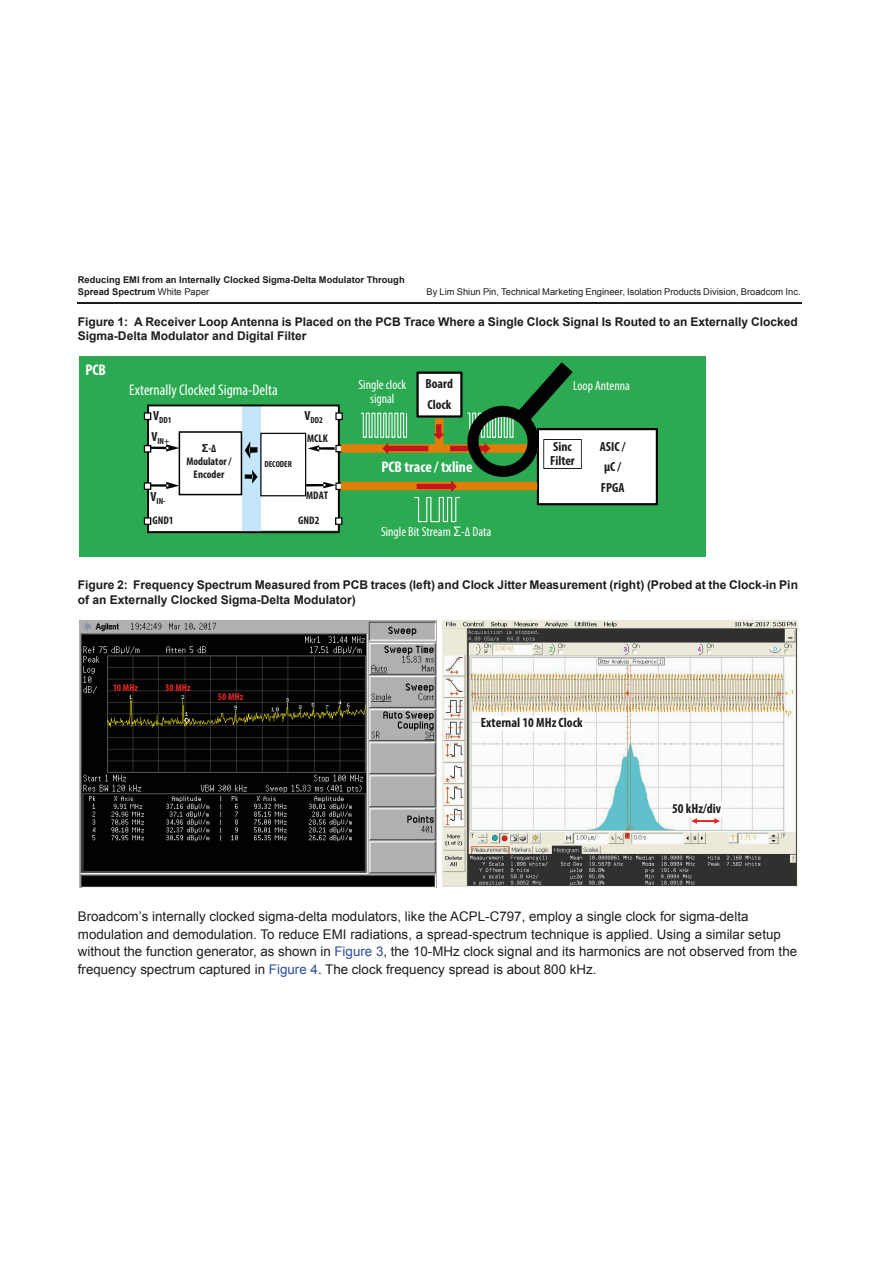
<style>
.page{position:relative;width:893px;height:1263px;background:#fff}
.page>*{position:absolute;margin:0;border:0;box-sizing:border-box;transform-origin:0 0}
.t1{font:condensed 15.45px "Myriad Pro";color:#fff}
.t2{font:700 condensed 15.45px "Myriad Pro";color:#fff}
.t3{font:700 condensed 13.5px "Myriad Pro";color:#1d1d1b}
.t4{font:13.35px/17.4px "Arial";letter-spacing:.005em;color:#1d1d1b}
.t5{font:condensed 13.2px/14.4px "Myriad Pro";color:#fff;text-align:center}
.t6{font:700 condensed 13.2px/21px "Myriad Pro";color:#1d1d1b}
.t7{font:700 12px/14.7px "Arial";color:#1d1d1b}
.t8{font:700 condensed 11.1px/13.2px "Myriad Pro";color:#1d1d1b;text-align:center}
.t9{font:700 condensed 10.05px "Myriad Pro";color:#e52521}
.t10{font:700 9.3px/12px "Arial";color:#1d1d1b}
.t11{font:9.3px "Arial";letter-spacing:.005em;color:#1d1d1b}
.t12{font:700 condensed 8.85px "Myriad Pro";color:#1d1d1b}
.s1{font-weight:400}
.s2{font-family:"Arial";font-stretch:normal}
.s3{color:#2c4b9b}
</style>
<div class="page">
<hr style="left:78px;top:302px;width:723px;height:2px;background:#1d1d1b">
<div style="left:79px;top:356px;width:626px;height:201px;background:#2baa52"></div>
<svg style="left:144px;top:363px;width:514px;height:170px"></svg>
<img style="left:443px;top:620px;width:354px;height:266px">
<div style="left:481px;top:716px;width:103px;height:14px;background:#fff"></div>
<img style="left:79px;top:620px;width:357px;height:268px">
<svg style="left:691px;top:818px;width:29px;height:6px"></svg>
<div style="left:672px;top:802px;width:50px;height:15px;background:#fff"></div>
<p class="t10" style="left:78px;top:274px;width:328px">Reducing EMI from an Internally Clocked Sigma-Delta Modulator Through<br>Spread Spectrum <span class="s1">White Paper</span></p>
<p class="t11" style="left:426px;top:286px;width:376px">By Lim Shiun Pin, Technical Marketing Engineer, Isolation Products Division, Broadcom Inc.</p>
<p class="t7" style="left:78px;top:314px;width:721px">Figure 1: A Receiver Loop Antenna is Placed on the PCB Trace Where a Single Clock Signal Is Routed to an Externally Clocked<br>Sigma-Delta Modulator and Digital Filter</p>
<p class="t2" style="left:85px;top:361px;width:22px">PCB</p>
<p class="t1" style="left:129px;top:380px;width:150px">Externally Clocked Sigma-Delta</p>
<p class="t6" style="left:425px;top:373px;width:29px">Board<br>Clock</p>
<p class="t5" style="left:359px;top:377px;width:49px">Single clock signal</p>
<p class="t12" style="left:153px;top:414px;width:20px"><sup>V</sup>DD1</p>
<p class="t12" style="left:305px;top:414px;width:20px"><sup>V</sup>DD2</p>
<p class="t8" style="left:307px;top:432px;width:22px">MCLK</p>
<p class="t12" style="left:151px;top:436px;width:20px"><sup>V</sup>IN+</p>
<p class="t8" style="left:186px;top:441px;width:47px"><span class="s2">گ</span> Δ-<br>Modulator /<br>Encoder</p>
<p class="t12" style="left:264px;top:458px;width:29px">DECODER</p>
<p class="t2" style="left:381px;top:458px;width:93px">PCB trace / txline</p>
<p class="t12" style="left:150px;top:496px;width:17px"><sup>V</sup>IN-</p>
<p class="t8" style="left:153px;top:513px;width:23px">GND1</p>
<p class="t8" style="left:306px;top:489px;width:23px">MDAT</p>
<p class="t8" style="left:298px;top:513px;width:23px">GND2</p>
<p class="t5" style="left:381px;top:525px;width:112px">Single Bit Stream <span class="s2">گ</span>-Δ Data</p>
<p class="t5" style="left:573px;top:379px;width:58px">Loop Antenna</p>
<p class="t6" style="left:550px;top:439px;width:26px;line-height:14.2px">Sinc<br>Filter</p>
<p class="t6" style="left:600px;top:435px;width:27px">ASIC / μC /<br>FPGA</p>
<p class="t7" style="left:78px;top:578px;width:722px">Figure 2: Frequency Spectrum Measured from PCB traces (left) and Clock Jitter Measurement (right) (Probed at the Clock-in Pin of an Externally Clocked Sigma-Delta Modulator)</p>
<p class="t9" style="left:113px;top:681px;width:27px">10 MHz</p>
<p class="t9" style="left:165px;top:681px;width:27px">30 MHz</p>
<p class="t9" style="left:218px;top:691px;width:27px">50 MHz</p>
<p class="t3" style="left:481px;top:714px;width:103px">External 10 MHz Clock</p>
<p class="t3" style="left:672px;top:800px;width:51px">50 kHz/div</p>
<p class="t4" style="left:78px;top:908px;width:721px">Broadcom’s internally clocked sigma-delta modulators, like the ACPL-C797, employ a single clock for sigma-delta modulation and demodulation. To reduce EMI radiations, a spread-spectrum technique is applied. Using a similar setup without the function generator, as shown in <span class="s3">Figure 3</span>, the 10-MHz clock signal and its harmonics are not observed from the frequency spectrum captured in <span class="s3">Figure 4</span>. The clock frequency spread is about 800 kHz.</p>
</div>
